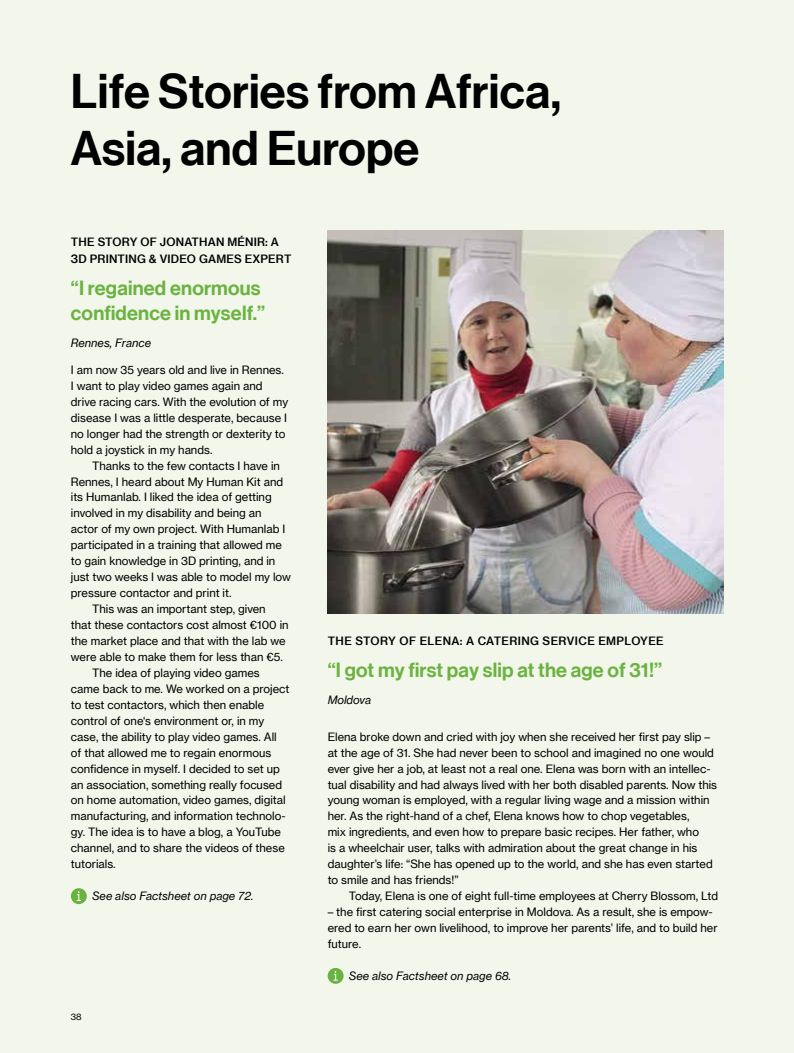
<style>
.page{position:relative;width:794px;height:1053px;background:#fff}
.page>*{position:absolute;margin:0;border:0;box-sizing:border-box;transform-origin:0 0}
.H1-Headline{font:47.5px/57.5px "N Haas Grotesk DS Pro 65 Md";letter-spacing:.005em;color:#000}
.Life_Story_H3-Life-Story-Head{font:20px/25px "N Haas Grotesk DS Pro 65 Md";letter-spacing:.01em;color:#6bb340}
.P-Fliesstext_Einzug{font:11.25px/16px "N Haas Grotesk TX Pro 55 Rg";color:#000}
.P-Fliesstext{font:11.25px/16px "N Haas Grotesk TX Pro 55 Rg";color:#000}
.Life_Story_H2-Life-Story-Spitzmarke{font:11.25px/16.9px "N Haas Grotesk TX Pro 65 Md";letter-spacing:.015em;color:#000}
.Life_Story_see_page_xx{font:11.25px "N Haas Grotesk TX Pro 56 It";color:#000}
.Life_Story_H2-Life-Story-Spitzmarke-2{font:11.25px "N Haas Grotesk TX Pro 65 Md";letter-spacing:.035em;color:#000}
.Life_Story_P-Country{font:11.25px "N Haas Grotesk TX Pro 56 It";color:#000}
.t1{font:8.75px "N Haas Grotesk TX Pro 55 Rg";color:#000}
</style>
<div class="page">
<div style="left:0;top:0;width:794px;height:1052px;background:#f2f6eb"></div>
<div style="left:328px;top:967px;width:15px;height:16px;background:#6bb340;border-radius:50%"></div>
<svg style="left:333px;top:971px;width:5px;height:9px"></svg>
<img style="left:328px;top:230px;width:395px;height:383px">
<div style="left:71px;top:888px;width:16px;height:16px;background:#6bb340;border-radius:50%"></div>
<svg style="left:77px;top:891px;width:4px;height:9px"></svg>
<h1 class="H1-Headline" style="left:71px;top:63px;width:492px">Life Stories from Africa,<br>Asia, and Europe</h1>
<h2 class="Life_Story_H2-Life-Story-Spitzmarke" style="left:71px;top:234px;width:222px">THE STORY OF JONATHAN MÉNIR: A<br>3D PRINTING &amp; VIDEO GAMES EXPERT</h2>
<h3 class="Life_Story_H3-Life-Story-Head" style="left:71px;top:276px;width:196px">“I regained enormous confidence in myself.”</h3>
<p class="Life_Story_P-Country" style="left:71px;top:336px;width:82px">Rennes, France</p>
<p class="P-Fliesstext" style="left:71px;top:362px;width:219px">I am now 35 years old and live in Rennes.<br>I want to play video games again and drive racing cars. With the evolution of my disease I was a little desperate, because I no longer had the strength or dexterity to hold a joystick in my hands.</p>
<p class="P-Fliesstext_Einzug" style="left:71px;top:457px;width:221px;text-indent:21px">Thanks to the few contacts I have in Rennes, I heard about My Human Kit and its Humanlab. I liked the idea of getting involved in my disability and being an actor of my own project. With Humanlab I participated in a training that allowed me to gain knowledge in 3D printing, and in just two weeks I was able to model my low pressure contactor and print it.</p>
<p class="P-Fliesstext_Einzug" style="left:71px;top:601px;width:219px;text-align:center">This was an important step, given<br>that these contactors cost almost €100 in the market place and that with the lab we were able to make them for less than €5.</p>
<p class="P-Fliesstext_Einzug" style="left:71px;top:664px;width:220px;text-indent:21px">The idea of playing video games came back to me. We worked on a project to test contactors, which then enable control of one‘s environment or, in my case, the ability to play video games. All of that allowed me to regain enormous confidence in myself. I decided to set up an association, something really focused on home automation, video games, digital manufacturing, and information technolo&shy;gy. The idea is to have a blog, a YouTube channel, and to share the videos of these tutorials.</p>
<p class="Life_Story_see_page_xx" style="left:92px;top:889px;width:163px">See also Factsheet on page 72.</p>
<p class="t1" style="left:71px;top:1011px;width:12px">38</p>
<h2 class="Life_Story_H2-Life-Story-Spitzmarke-2" style="left:328px;top:634px;width:337px">THE STORY OF ELENA: A CATERING SERVICE EMPLOYEE</h2>
<h3 class="Life_Story_H3-Life-Story-Head" style="left:328px;top:658px;width:336px">“I got my first pay slip at the age of 31!”</h3>
<p class="Life_Story_P-Country" style="left:328px;top:692px;width:45px">Moldova</p>
<p class="P-Fliesstext" style="left:328px;top:728px;width:391px">Elena broke down and cried with joy when she received her first pay slip – at the age of 31. She had never been to school and imagined no one would ever give her a job, at least not a real one. Elena was born with an intellec&shy;tual disability and had always lived with her both disabled parents. Now this young woman is employed, with a regular living wage and a mission within her. As the right-hand of a chef, Elena knows how to chop vegetables,<br>mix ingredients, and even how to prepare basic recipes. Her father, who<br>is a wheelchair user, talks with admiration about the great change in his daughter’s life: “She has opened up to the world, and she has even started to smile and has friends!”</p>
<p class="P-Fliesstext_Einzug" style="left:349px;top:887px;width:371px">Today, Elena is one of eight full-time employees at Cherry Blossom, Ltd</p>
<p class="P-Fliesstext_Einzug" style="left:328px;top:903px;width:391px">– the first catering social enterprise in Moldova. As a result, she is empow&shy;ered to earn her own livelihood, to improve her parents’ life, and to build her future.</p>
<p class="Life_Story_see_page_xx" style="left:349px;top:968px;width:164px">See also Factsheet on page 68.</p>
</div>
